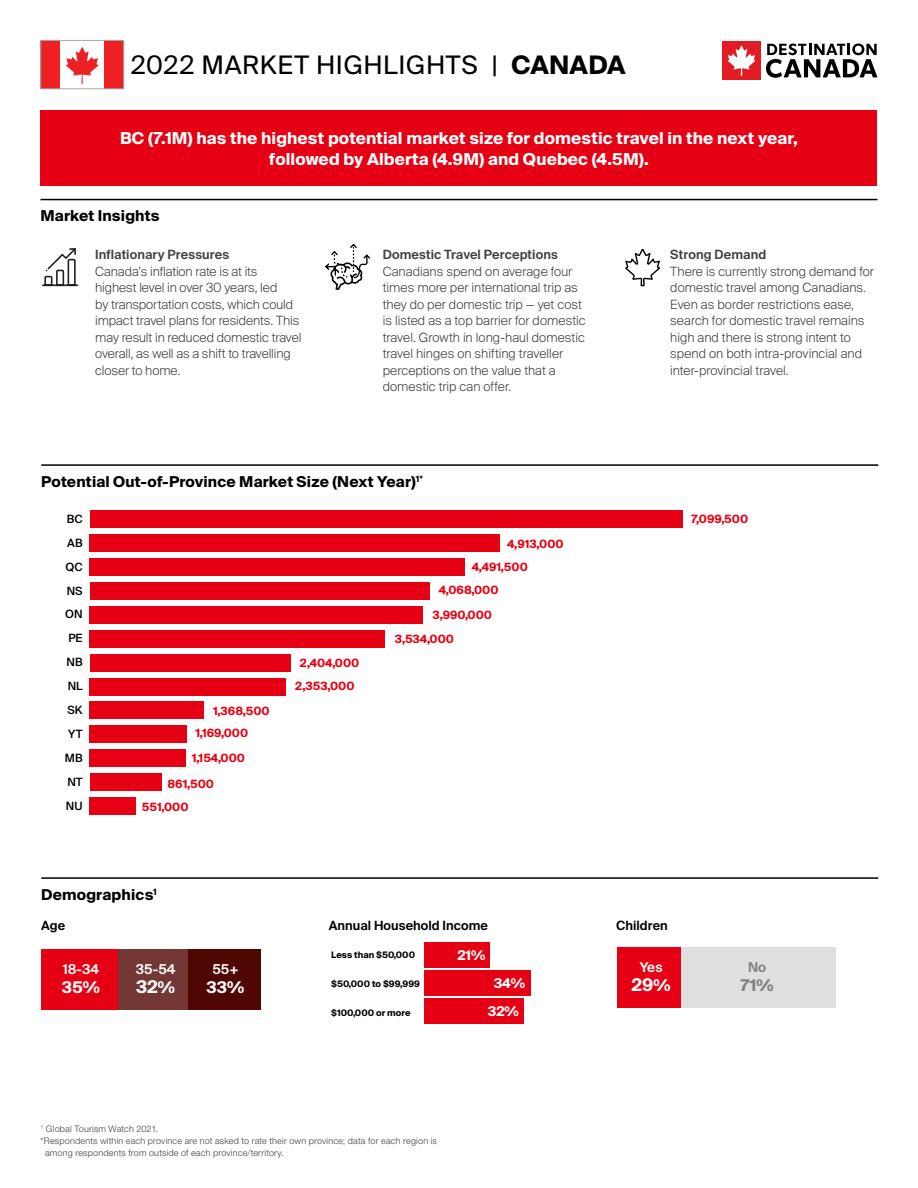
<style>
.page{position:relative;width:918px;height:1188px;background:#fff}
.page>*{position:absolute;margin:0;border:0;box-sizing:border-box;transform-origin:0 0}
.t1{font:25.5px "Suisse Intl";letter-spacing:.02em;color:#000}
.t2{font:700 17.4px "Suisse Intl";color:#fff}
.t3{font:700 16.5px/21px "Suisse Intl";letter-spacing:.005em;color:#fff;text-align:center}
.t4{font:700 16.05px "Suisse Intl";color:#fff}
.t5{font:700 16.05px "Suisse Intl";color:#808080}
.t6{font:700 15px "Suisse Intl";letter-spacing:.01em;color:#000}
.t7{font:700 14.85px "Suisse Intl";color:#000}
.t8{font:600 13.65px "Suisse Intl";color:#fff}
.t9{font:600 13.65px "Suisse Intl";color:#808080}
.t10{font:700 13.5px/28.7px "Suisse Intl";color:#fff;text-align:center}
.t11{font:300 12.75px/16.5px "Suisse Intl";color:#414042}
.t12{font:600 12.75px "Suisse Intl";letter-spacing:.01em;color:#414042}
.t13{font:600 12.75px "Suisse Intl";letter-spacing:.005em;color:#000}
.t14{font:700 11.4px/23.4px "Suisse Intl";color:#e60013}
.t15{font:500 11.4px "Suisse Intl";color:#000}
.t16{font:300 9px "Helvetica Neue LT Pro";letter-spacing:.025em;color:#414042}
.t17{font:700 9px "Suisse Intl";color:#000}
.s1{font-weight:700}
.s2{font-size:16.05px}
</style>
<div class="page">
<div style="left:722px;top:41px;width:39px;height:39px;background:#e31b23"></div>
<svg style="left:728px;top:45px;width:27px;height:31px"></svg>
<svg style="left:766px;top:44px;width:111px;height:34px"></svg>
<hr style="left:41px;top:877px;width:837px;height:2px;background:#000">
<hr style="left:41px;top:464px;width:837px;height:2px;background:#000">
<div style="left:40px;top:110px;width:838px;height:76px;background:#e60013"></div>
<svg style="left:42px;top:248px;width:36px;height:38px"></svg>
<svg style="left:325px;top:244px;width:45px;height:46px"></svg>
<svg style="left:625px;top:249px;width:35px;height:38px"></svg>
<hr style="left:40px;top:199px;width:838px;height:1px;background:#000">
<div style="left:188px;top:949px;width:72px;height:61px;background:#500603"></div>
<div style="left:118px;top:949px;width:70px;height:61px;background:#733835"></div>
<div style="left:42px;top:949px;width:76px;height:61px;background:#e60013"></div>
<div style="left:424px;top:998px;width:100px;height:25px;background:#e60013"></div>
<div style="left:424px;top:970px;width:106px;height:25px;background:#e60013"></div>
<div style="left:424px;top:942px;width:66px;height:25px;background:#e60013"></div>
<div style="left:90px;top:511px;width:593px;height:17px;background:#e60013"></div>
<div style="left:90px;top:535px;width:410px;height:17px;background:#e60013"></div>
<div style="left:90px;top:559px;width:375px;height:17px;background:#e60013"></div>
<div style="left:90px;top:582px;width:339px;height:18px;background:#e60013"></div>
<div style="left:90px;top:606px;width:333px;height:18px;background:#e60013"></div>
<div style="left:90px;top:630px;width:295px;height:17px;background:#e60013"></div>
<div style="left:90px;top:654px;width:200px;height:17px;background:#e60013"></div>
<div style="left:90px;top:678px;width:196px;height:17px;background:#e60013"></div>
<div style="left:90px;top:702px;width:114px;height:17px;background:#e60013"></div>
<div style="left:90px;top:726px;width:97px;height:17px;background:#e60013"></div>
<div style="left:90px;top:750px;width:96px;height:17px;background:#e60013"></div>
<div style="left:90px;top:774px;width:72px;height:17px;background:#e60013"></div>
<div style="left:90px;top:797px;width:46px;height:18px;background:#e60013"></div>
<div style="left:681px;top:947px;width:155px;height:61px;background:#dfdfdf"></div>
<div style="left:617px;top:947px;width:64px;height:61px;background:#e60013"></div>
<div style="left:41px;top:40px;width:19px;height:49px;background:#ed2024"></div>
<div style="left:104px;top:40px;width:20px;height:49px;background:#ed2024"></div>
<svg style="left:66px;top:47px;width:33px;height:37px"></svg>
<div style="left:40px;top:40px;width:84px;height:49px;border:1px solid #a7a9ac"></div>
<h1 class="t1" style="left:131px;top:50px;width:496px">2022 MARKET HIGHLIGHTS | <span class="s1">CANADA</span></h1>
<p class="t3" style="left:120px;top:128px;width:679px">BC (7.1M) has the highest potential market size for domestic travel in the next year, followed by Alberta (4.9M) and Quebec (4.5M).</p>
<p class="t6" style="left:40px;top:207px;width:120px">Market Insights</p>
<p class="t12" style="left:95px;top:248px;width:135px">Inflationary Pressures</p>
<p class="t11" style="left:95px;top:263px;width:208px">Canada’s inflation rate is at its highest level in over 30 years, led<br>by transportation costs, which could impact travel plans for residents. This may result in reduced domestic travel overall, as well as a shift to travelling closer to home.</p>
<p class="t12" style="left:383px;top:248px;width:177px">Domestic Travel Perceptions</p>
<p class="t11" style="left:383px;top:263px;width:204px">Canadians spend on average four times more per international trip as they do per domestic trip — yet cost is listed as a top barrier for domestic travel. Growth in long-haul domestic travel hinges on shifting traveller perceptions on the value that a domestic trip can offer.</p>
<p class="t6" style="left:41px;top:473px;width:383px">Potential Out-of-Province Market Size (Next Year)<sup>1*</sup></p>
<p class="t7" style="left:41px;top:479px;width:376px">Potential Out-of-Province Market Size (Next Year)1*</p>
<p class="t12" style="left:670px;top:248px;width:98px">Strong Demand</p>
<p class="t11" style="left:670px;top:263px;width:205px">There is currently strong demand for domestic travel among Canadians.<br>Even as border restrictions ease, search for domestic travel remains high and there is strong intent to spend on both intra-provincial and inter-provincial travel.</p>
<p class="t15" style="left:67px;top:512px;width:17px">BC</p>
<p class="t14" style="left:691px;top:507px;width:58px">7,099,500</p>
<p class="t14" style="left:507px;top:532px;width:58px">4,913,000</p>
<p class="t14" style="left:472px;top:555px;width:57px">4,491,500</p>
<p class="t14" style="left:439px;top:579px;width:61px">4,068,000</p>
<p class="t14" style="left:395px;top:603px;width:99px;line-height:24.5px;text-indent:38px">3,990,000<br>3,534,000</p>
<p class="t14" style="left:295px;top:651px;width:66px;text-align:center">2,404,000<br>2,353,000</p>
<p class="t14" style="left:195px;top:699px;width:76px;line-height:22.8px;text-indent:18px">1,368,500<br>1,169,000</p>
<p class="t14" style="left:192px;top:747px;width:55px">1,154,000</p>
<p class="t14" style="left:142px;top:772px;width:74px;text-indent:26px">861,500<br>551,000</p>
<p class="t15" style="left:67px;top:536px;width:17px">AB</p>
<p class="t15" style="left:65px;top:560px;width:19px">QC</p>
<p class="t15" style="left:67px;top:584px;width:17px">NS</p>
<p class="t15" style="left:65px;top:608px;width:19px">ON</p>
<p class="t15" style="left:68px;top:632px;width:16px">PE</p>
<p class="t15" style="left:67px;top:656px;width:18px">NB</p>
<p class="t15" style="left:68px;top:679px;width:16px">NL</p>
<p class="t15" style="left:68px;top:703px;width:17px">SK</p>
<p class="t15" style="left:68px;top:727px;width:16px">YT</p>
<p class="t15" style="left:65px;top:751px;width:19px">MB</p>
<p class="t15" style="left:67px;top:775px;width:17px">NT</p>
<p class="t15" style="left:66px;top:799px;width:18px">NU</p>
<p class="t6" style="left:41px;top:886px;width:117px">Demographics<sup>1</sup></p>
<p class="t13" style="left:41px;top:918px;width:26px">Age</p>
<p class="t13" style="left:329px;top:918px;width:161px">Annual Household Income</p>
<p class="t13" style="left:616px;top:918px;width:53px">Children</p>
<p class="t8" style="left:63px;top:961px;width:38px">18-34</p>
<p class="t4" style="left:62px;top:978px;width:40px">35%</p>
<p class="t8" style="left:136px;top:961px;width:41px">35-54</p>
<h2 class="t2" style="left:136px;top:977px;width:41px">32<span class="s2">%</span></h2>
<p class="t8" style="left:212px;top:961px;width:28px">55+</p>
<p class="t4" style="left:207px;top:978px;width:39px">33%</p>
<p class="t17" style="left:331px;top:949px;width:86px">Less than $50,000</p>
<p class="t17" style="left:331px;top:979px;width:90px">$50,000 to $99,999</p>
<p class="t17" style="left:331px;top:1008px;width:81px">$100,000 or more</p>
<p class="t10" style="left:457px;top:941px;width:30px">21%</p>
<p class="t10" style="left:488px;top:969px;width:39px">34%<br>32%</p>
<p class="t8" style="left:640px;top:959px;width:24px">Yes</p>
<h2 class="t2" style="left:631px;top:975px;width:41px">29<span class="s2">%</span></h2>
<p class="t16" style="left:40px;top:1123px;width:119px"><sup>1</sup> Global Tourism Watch 2021.</p>
<p class="t16" style="left:41px;top:1135px;width:398px">*Respondents within each province are not asked to rate their own province; data for each region is</p>
<p class="t16" style="left:45px;top:1147px;width:240px">among respondents from outside of each province/territory.</p>
<p class="t9" style="left:748px;top:959px;width:20px">No</p>
<p class="t5" style="left:741px;top:976px;width:35px">71%</p>
</div>
